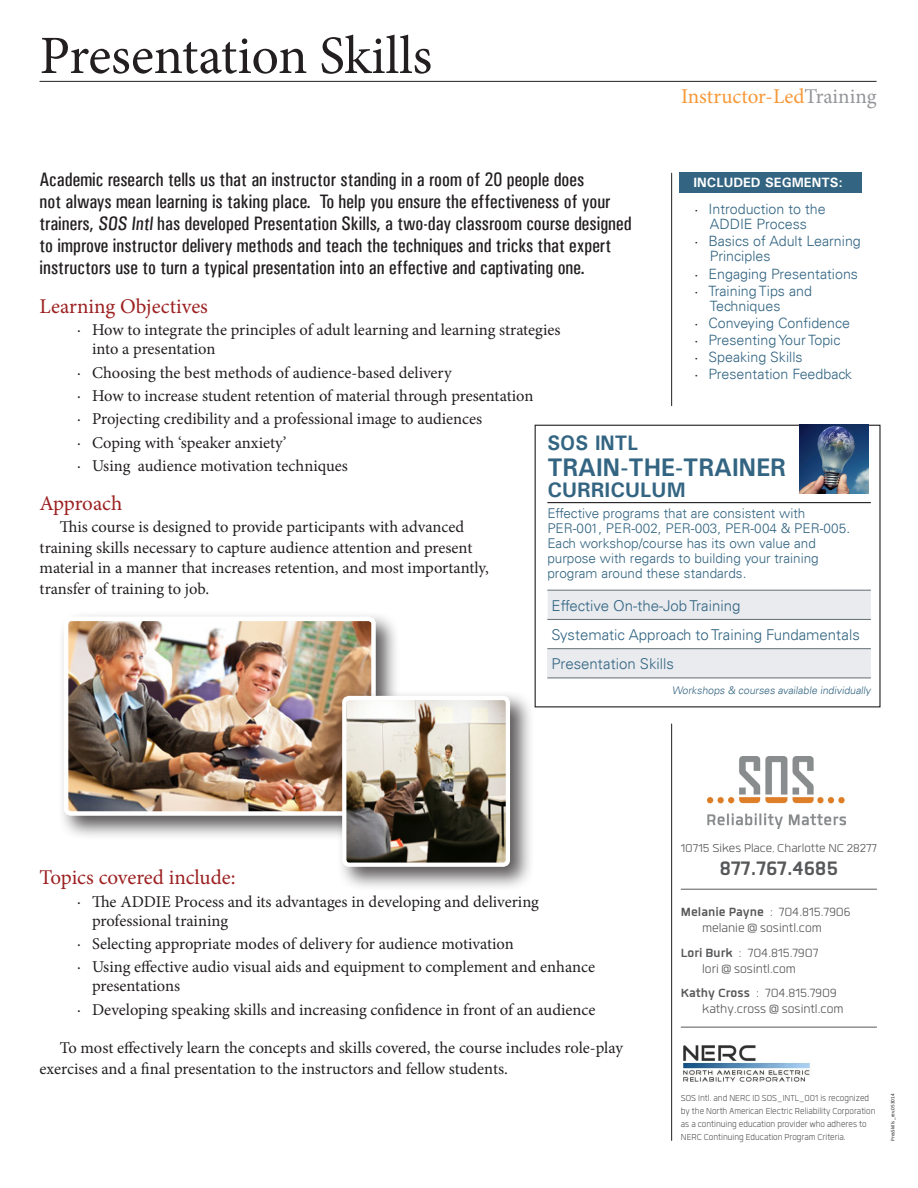
<style>
.page{position:relative;width:918px;height:1188px;background:#fff}
.page>*{position:absolute;margin:0;border:0;box-sizing:border-box;transform-origin:0 0}
.t1{font:54px "Minion Pro";letter-spacing:-.005em;color:#231f20}
.t2{font:700 27px "Quan";color:#57585a}
.t3{font:700 25.5px "Univers ATT";color:#336582;scale:.95 1}
.t4{font:21px "Minion Pro";color:#9c2021}
.t5{font:21px "Minion Pro";color:#f79837}
.t6{font:700 21px "Univers ATT";color:#336582}
.t7{font:700 21px "Univers ATT";color:#336582;scale:.95 1}
.t8{font:19.5px/22px "Univers Condensed";color:#231f20}
.t9{font:16.5px/20.5px "Minion Pro";color:#231f20}
.t10{font:16.5px/16px "Quan";color:#57585a;text-align:center}
.t11{font:15.75px "Quan";color:#57585a}
.t12{font:300 15px "Univers LT";color:#336582}
.t13{font:300 14.25px/15px "Univers LT";color:#336582}
.t14{font:300 13.5px/15px "Univers LT";color:#336582}
.t15{font:700 13.5px "Univers ATT";color:#fff}
.t16{font:12px/13px "Quan";color:#57585a;scale:.92 1}
.t17{font:300 10.5px "Univers LT";color:#336582}
.t18{font:5.25px "Calibri";color:#231f20}
.s1{color:#939598}
.s2{font-family:"Minion Pro";font-weight:400;color:#231f20}
.s3{font-weight:700}
</style>
<div class="page">
<hr style="left:40px;top:81px;width:837px;height:1px;background:#231f20">
<div style="left:680px;top:173px;width:182px;height:20px;background:#336582"></div>
<div style="left:58px;top:611px;width:342px;height:229px;background:#231f20;opacity:.75"></div>
<img style="left:69px;top:622px;width:302px;height:189px">
<div style="left:64px;top:617px;width:312px;height:199px;border:4px solid #fff;border-radius:5px"></div>
<div style="left:336px;top:690px;width:199px;height:202px;background:#231f20;opacity:.75"></div>
<img style="left:347px;top:701px;width:158px;height:161px">
<div style="left:342px;top:696px;width:168px;height:171px;border:4px solid #fff;border-radius:5px"></div>
<div style="left:548px;top:590px;width:323px;height:30px;background:#e9ebef"></div>
<div style="left:547px;top:649px;width:324px;height:29px;background:#e9ebef"></div>
<hr style="left:547px;top:502px;width:324px;height:1px;background:#231f20">
<hr style="left:547px;top:590px;width:324px;height:1px;background:#636e73">
<hr style="left:547px;top:619px;width:324px;height:1px;background:#636e73">
<hr style="left:547px;top:648px;width:324px;height:1px;background:#636e73">
<hr style="left:547px;top:678px;width:324px;height:1px;background:#636e73">
<img style="left:800px;top:425px;width:69px;height:68px">
<hr style="left:671px;top:724px;width:1px;height:416px;background:#231f20">
<hr style="left:671px;top:173px;width:1px;height:233px;background:#231f20">
<hr style="left:681px;top:889px;width:196px;height:1px;background:#57585a">
<hr style="left:681px;top:1027px;width:196px;height:1px;background:#57585a">
<img style="left:708px;top:756px;width:138px;height:72px">
<img style="left:683px;top:1045px;width:127px;height:37px">
<p class="t1" style="left:40px;top:20px;width:394px">Presentation Skills</p>
<p class="t5" style="left:681px;top:82px;width:197px">Instructor-Led<span class="s1">Training</span></p>
<p class="t8" style="left:40px;top:169px;width:594px">Academic research tells us that an instructor standing in a room of 20 people does<br>not always mean learning is taking place. To help you ensure the effectiveness of your trainers, SOS Intl has developed Presentation Skills, a two-day classroom course designed to improve instructor delivery methods and teach the techniques and tricks that expert instructors use to turn a typical presentation into an effective and captivating one.</p>
<p class="t4" style="left:40px;top:292px;width:170px">Learning Objectives</p>
<p class="t9" style="left:92px;top:321px;width:470px;line-height:19px;text-indent:-15px">· How to integrate the principles of adult learning and learning strategies into a presentation</p>
<p class="t9" style="left:77px;top:362px;width:376px">· Choosing the best methods of audience-based delivery</p>
<p class="t9" style="left:77px;top:386px;width:458px">· How to increase student retention of material through presentation</p>
<p class="t9" style="left:77px;top:409px;width:407px">· Projecting credibility and a professional image to audiences</p>
<p class="t9" style="left:77px;top:432px;width:211px">· Coping with ‘speaker anxiety’</p>
<p class="t9" style="left:77px;top:456px;width:272px">· Using audience motivation techniques</p>
<p class="t4" style="left:40px;top:489px;width:84px">Approach</p>
<p class="t9" style="left:40px;top:517px;width:451px;text-indent:20px">This course is designed to provide participants with advanced training skills necessary to capture audience attention and present material in a manner that increases retention, and most importantly, transfer of training to job.</p>
<p class="t15" style="left:693px;top:174px;width:151px">INCLUDED SEGMENTS:</p>
<p class="t13" style="left:695px;top:202px;width:132px;text-align:center"><span class="s2">·</span> Introduction to the<br>ADDIE Process</p>
<p class="t13" style="left:710px;top:234px;width:152px;text-indent:-15px"><span class="s2">·</span> Basics of Adult Learning<br>Principles</p>
<p class="t13" style="left:695px;top:266px;width:165px"><span class="s2">·</span> Engaging Presentations</p>
<p class="t13" style="left:710px;top:283px;width:104px;text-indent:-15px"><span class="s2">·</span> Training Tips and<br>Techniques</p>
<p class="t13" style="left:695px;top:315px;width:157px"><span class="s2">·</span> Conveying Confidence</p>
<p class="t13" style="left:695px;top:332px;width:147px"><span class="s2">·</span> Presenting Your Topic</p>
<p class="t13" style="left:695px;top:350px;width:109px"><span class="s2">·</span> Speaking Skills</p>
<p class="t13" style="left:695px;top:367px;width:159px"><span class="s2">·</span> Presentation Feedback</p>
<p class="t7" style="left:547px;top:430px;width:97px">SOS INTL</p>
<p class="t3" style="left:547px;top:451px;width:253px">TRAIN-THE-TRAINER</p>
<p class="t6" style="left:547px;top:477px;width:140px">CURRICULUM</p>
<p class="t14" style="left:547px;top:506px;width:304px">Effective programs that are consistent with PER-001, PER-002, PER-003, PER-004 &amp; PER-005.<br>Each workshop/course has its own value and purpose with regards to building your training program around these standards.</p>
<p class="t12" style="left:552px;top:596px;width:190px">Effective On-the-Job Training</p>
<p class="t12" style="left:552px;top:626px;width:310px">Systematic Approach to Training Fundamentals</p>
<p class="t12" style="left:552px;top:655px;width:124px">Presentation Skills</p>
<p class="t17" style="left:672px;top:684px;width:202px">Workshops &amp; courses available individually</p>
<p class="t4" style="left:40px;top:863px;width:198px">Topics covered include:</p>
<p class="t9" style="left:92px;top:892px;width:448px;line-height:19px;text-indent:-15px">· The ADDIE Process and its advantages in developing and delivering professional training</p>
<p class="t9" style="left:77px;top:934px;width:438px">· Selecting appropriate modes of delivery for audience motivation</p>
<p class="t9" style="left:92px;top:958px;width:505px;line-height:19px;text-indent:-15px">· Using effective audio visual aids and equipment to complement and enhance presentations</p>
<p class="t9" style="left:77px;top:999px;width:520px">· Developing speaking skills and increasing confidence in front of an audience</p>
<p class="t9" style="left:40px;top:1038px;width:585px;text-indent:20px">To most effectively learn the concepts and skills covered, the course includes role-play exercises and a final presentation to the instructors and fellow students.</p>
<p class="t11" style="left:681px;top:841px;width:198px">10715 Sikes Place, Charlotte NC 28277</p>
<p class="t2" style="left:719px;top:856px;width:120px">877.767.4685</p>
<p class="t10" style="left:681px;top:904px;width:171px"><span class="s3">Melanie Payne</span> : 704.815.7906 melanie @ sosintl.com</p>
<p class="t10" style="left:681px;top:944px;width:139px"><span class="s3">Lori Burk</span> : 704.815.7907 lori @ sosintl.com</p>
<p class="t10" style="left:702px;top:985px;width:143px;text-align:left;text-indent:-21px"><span class="s3">Kathy Cross</span> : 704.815.7909 kathy.cross @ sosintl.com</p>
<p class="t16" style="left:681px;top:1091px;width:213px">SOS Intl. and NERC ID SOS_INTL_001 is recognized by the North American Electric Reliability Corporation as a continuing education provider who adheres to NERC Continuing Education Program Criteria.</p>
<p class="t18" style="left:890px;top:1141px;width:48px;rotate:-90deg">PresSkills _rev.053014</p>
</div>
